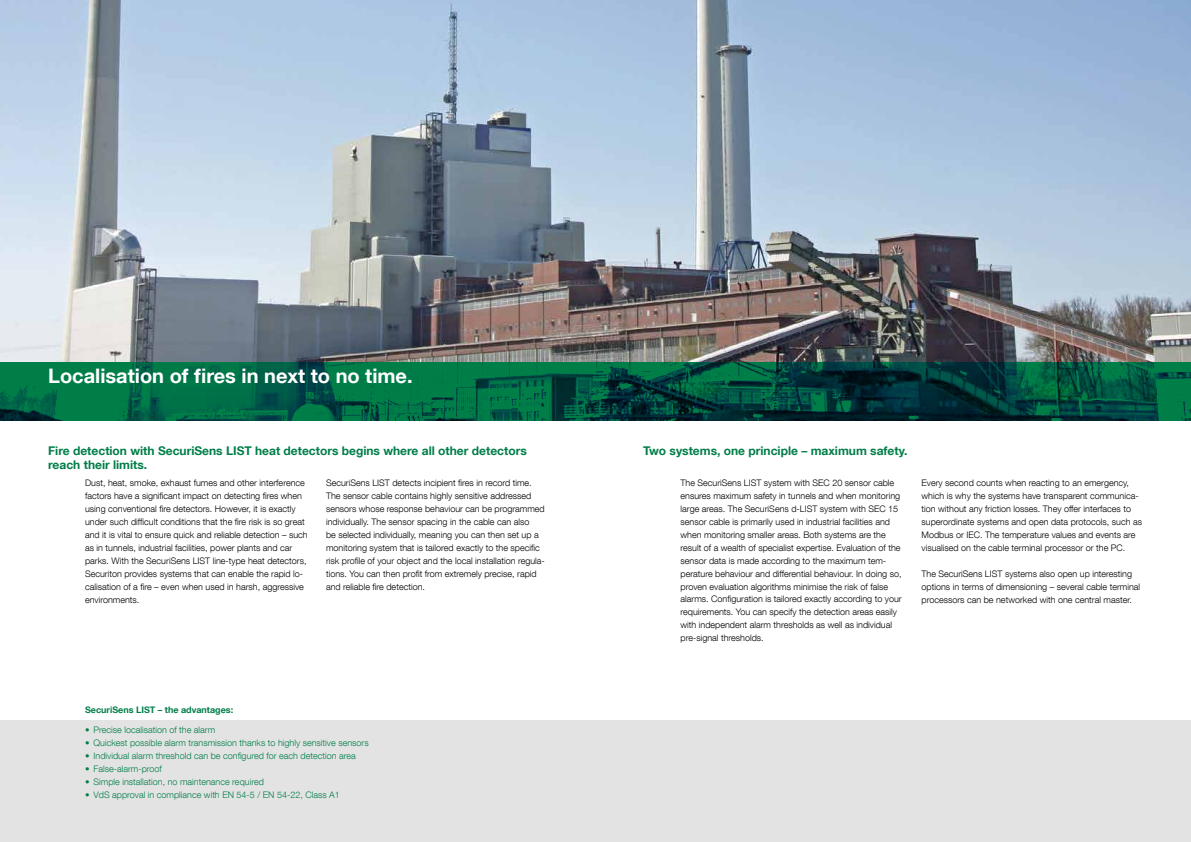
<style>
.page{position:relative;width:1191px;height:842px;background:#fff}
.page>*{position:absolute;margin:0;border:0;box-sizing:border-box;transform-origin:0 0}
.t1{font:700 20px "Helvetica Neue LT Com";color:#fff}
.t2{font:700 12px/14px "Helvetica Neue LT Com";color:#007e48}
.t3{font:300 9px/13px "Helvetica Neue LT Com";color:#000}
.t4{font:300 9px "Helvetica Neue LT Com";color:#007e48}
.t5{font:700 9px "Helvetica Neue LT Com";color:#007e48}
</style>
<div class="page">
<div style="left:0;top:720px;width:1191px;height:122px;background:#e3e3e3"></div>
<img style="left:0;top:0;width:1191px;height:421px">
<svg style="left:0;top:362px;width:1191px;height:58px;background:#005840"></svg>
<h1 class="t1" style="left:48px;top:363px;width:366px">Localisation of fires in next to no time.</h1>
<h2 class="t2" style="left:48px;top:443px;width:480px">Fire detection with SecuriSens LIST heat detectors begins where all other detectors reach their limits.</h2>
<h2 class="t2" style="left:643px;top:443px;width:266px">Two systems, one principle – maximum safety.</h2>
<p class="t3" style="left:85px;top:476px;width:224px">Dust, heat, smoke, exhaust fumes and other interference factors have a significant impact on detecting fires when using conventional fire detectors. However, it is exactly under such difficult conditions that the fire risk is so great and it is vital to ensure quick and reliable detection – such as in tunnels, industrial facilities, power plants and car parks. With the SecuriSens LIST line-type heat detectors, Securiton provides systems that can enable the rapid lo&shy;calisation of a fire – even when used in harsh, aggressive environments.</p>
<p class="t3" style="left:326px;top:476px;width:220px">SecuriSens LIST detects incipient fires in record time.<br>The sensor cable contains highly sensitive addressed sensors whose response behaviour can be programmed individually. The sensor spacing in the cable can also<br>be selected individually, meaning you can then set up a monitoring system that is tailored exactly to the specific risk profile of your object and the local installation regula&shy;tions. You can then profit from extremely precise, rapid and reliable fire detection.</p>
<p class="t3" style="left:680px;top:476px;width:223px">The SecuriSens LIST system with SEC 20 sensor cable ensures maximum safety in tunnels and when monitoring large areas. The SecuriSens d-LIST system with SEC 15 sensor cable is primarily used in industrial facilities and when monitoring smaller areas. Both systems are the result of a wealth of specialist expertise. Evaluation of the sensor data is made according to the maximum tem&shy;perature behaviour and differential behaviour. In doing so, proven evaluation algorithms minimise the risk of false alarms. Configuration is tailored exactly according to your requirements. You can specify the detection areas easily with independent alarm thresholds as well as individual pre-signal thresholds.</p>
<p class="t3" style="left:921px;top:476px;width:222px">Every second counts when reacting to an emergency, which is why the systems have transparent communica&shy;tion without any friction losses. They offer interfaces to superordinate systems and open data protocols, such as Modbus or IEC. The temperature values and events are visualised on the cable terminal processor or the PC.</p>
<p class="t3" style="left:921px;top:567px;width:220px">The SecuriSens LIST systems also open up interesting options in terms of dimensioning – several cable terminal processors can be networked with one central master.</p>
<p class="t5" style="left:85px;top:704px;width:150px">SecuriSens LIST – the advantages:</p>
<p class="t4" style="left:85px;top:724px;width:132px">• Precise localisation of the alarm</p>
<p class="t4" style="left:85px;top:737px;width:285px">• Quickest possible alarm transmission thanks to highly sensitive sensors</p>
<p class="t4" style="left:85px;top:750px;width:272px">• Individual alarm threshold can be configured for each detection area</p>
<p class="t4" style="left:85px;top:763px;width:78px">• False-alarm-proof</p>
<p class="t4" style="left:85px;top:776px;width:180px">• Simple installation, no maintenance required</p>
<p class="t4" style="left:85px;top:789px;width:256px">• VdS approval in compliance with EN 54-5 / EN 54-22, Class A1</p>
</div>
